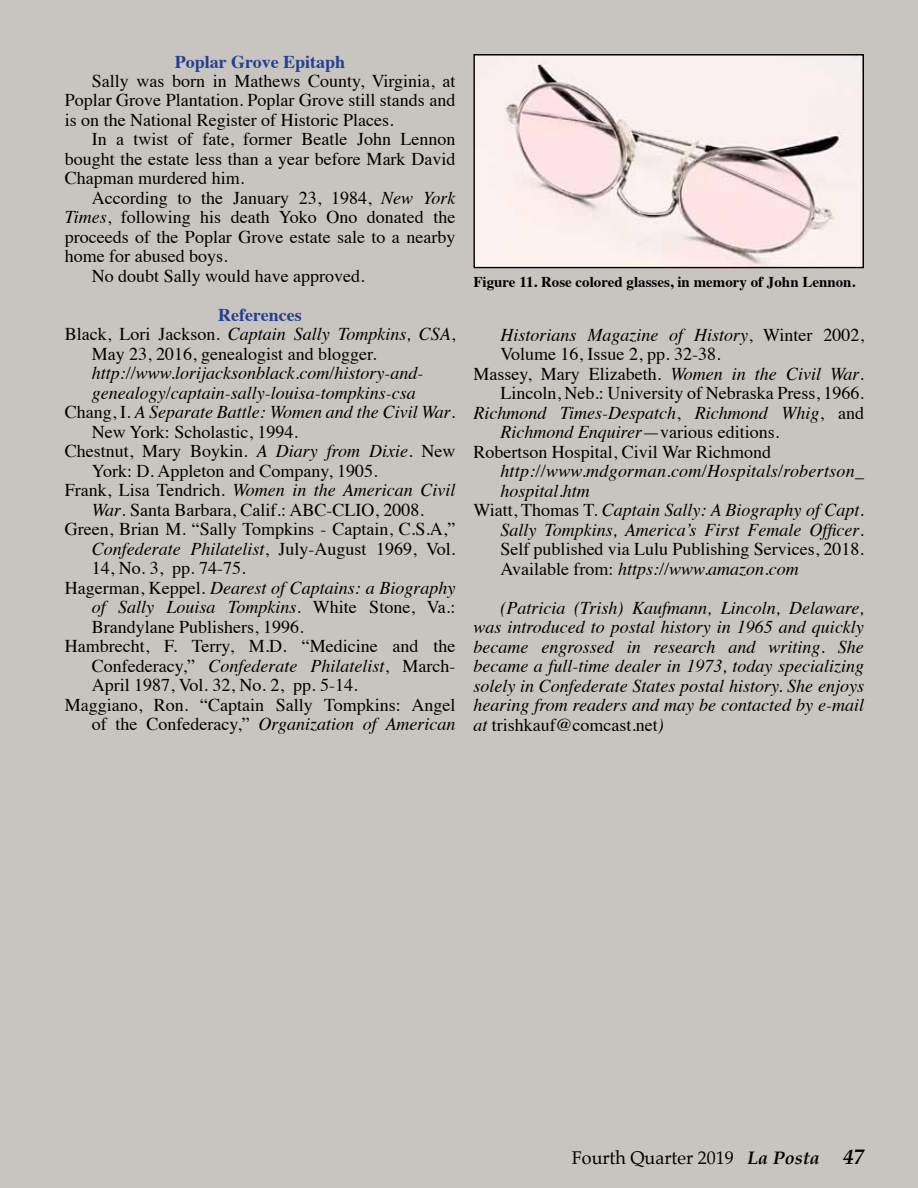
<style>
.page{position:relative;width:918px;height:1188px;background:#c8c5c0}
.page>*{position:absolute;margin:0;border:0;box-sizing:border-box;transform-origin:0 0}
.t1{font:18px/19.5px "Times";color:#000;text-align:justify}
.t2{font:italic 18px/19.5px "Times";color:#000;text-align:justify}
.t3{font:18px "Palatino";color:#000}
.t4{font:700 18px "Times";color:#25408f}
.t5{font:700 15px "Times";color:#000}
.s1{font-style:italic}
.s2{font-style:normal}
.s3{font-weight:700;font-style:italic}
.s4{font-weight:700;font-style:italic;font-size:21px}
</style>
<div class="page">
<img style="left:476px;top:57px;width:385px;height:208px">
<div style="left:473px;top:54px;width:391px;height:214px;border:2px solid #000"></div>
<p class="t4" style="left:175px;top:44px;width:172px">Poplar Grove Epitaph</p>
<p class="t1" style="left:65px;top:70px;width:392px;text-indent:27px">Sally was born in Mathews County, Virginia, at Poplar Grove Plantation. Poplar Grove still stands and is on the National Register of Historic Places.</p>
<p class="t1" style="left:65px;top:128px;width:392px;text-indent:27px">In a twist of fate, former Beatle John Lennon bought the estate less than a year before Mark David Chapman murdered him.</p>
<p class="t1" style="left:92px;top:187px;width:365px">According to the January 23, 1984, <span class="s1">New York</span></p>
<p class="t1" style="left:65px;top:206px;width:392px"><span class="s1">Times</span>, following his death Yoko Ono donated the</p>
<p class="t1" style="left:65px;top:226px;width:392px">proceeds of the Poplar Grove estate sale to a nearby</p>
<p class="t1" style="left:65px;top:245px;width:164px">home for abused boys.</p>
<p class="t1" style="left:92px;top:265px;width:274px">No doubt Sally would have approved.</p>
<p class="t4" style="left:218px;top:298px;width:85px">References</p>
<p class="t2" style="left:65px;top:324px;width:392px"><span class="s2">Black, Lori Jackson.</span> Captain Sally Tompkins, CSA<span class="s2">,</span></p>
<p class="t1" style="left:92px;top:343px;width:286px">May 23, 2016, genealogist and blogger.</p>
<p class="t2" style="left:92px;top:363px;width:333px">http://www.lorijacksonblack.com/history-and-</p>
<p class="t2" style="left:92px;top:382px;width:325px">genealogy/captain-sally-louisa-tompkins-csa</p>
<p class="t2" style="left:65px;top:402px;width:392px"><span class="s2">Chang, I.</span> A Separate Battle: Women and the Civil War<span class="s2">.</span></p>
<p class="t1" style="left:92px;top:421px;width:208px">New York: Scholastic, 1994.</p>
<p class="t1" style="left:65px;top:440px;width:392px">Chestnut, Mary Boykin. <span class="s1">A Diary from Dixie</span>. New</p>
<p class="t1" style="left:92px;top:460px;width:288px">York: D. Appleton and Company, 1905.</p>
<p class="t2" style="left:65px;top:480px;width:392px"><span class="s2">Frank, Lisa Tendrich.</span> Women in the American Civil</p>
<p class="t1" style="left:92px;top:499px;width:334px"><span class="s1">War</span>. Santa Barbara, Calif.: ABC-CLIO, 2008.</p>
<p class="t1" style="left:65px;top:518px;width:392px">Green, Brian M. “Sally Tompkins - Captain, C.S.A,”</p>
<p class="t2" style="left:92px;top:538px;width:365px">Confederate Philatelist<span class="s2">, July-August 1969, Vol.</span></p>
<p class="t1" style="left:92px;top:557px;width:155px">14, No. 3, pp. 74-75.</p>
<p class="t2" style="left:65px;top:577px;width:392px"><span class="s2">Hagerman, Keppel.</span> Dearest of Captains: a Biography</p>
<p class="t2" style="left:92px;top:596px;width:365px">of Sally Louisa Tompkins<span class="s2">. White Stone, Va.:</span></p>
<p class="t1" style="left:92px;top:616px;width:213px">Brandylane Publishers, 1996.</p>
<p class="t1" style="left:65px;top:635px;width:392px">Hambrecht, F. Terry, M.D. “Medicine and the</p>
<p class="t2" style="left:92px;top:655px;width:365px"><span class="s2">Confederacy,”</span> Confederate Philatelist<span class="s2">, March-</span></p>
<p class="t1" style="left:92px;top:674px;width:267px">April 1987, Vol. 32, No. 2, pp. 5-14.</p>
<p class="t1" style="left:65px;top:693px;width:392px">Maggiano, Ron. “Captain Sally Tompkins: Angel</p>
<p class="t2" style="left:92px;top:713px;width:365px"><span class="s2">of the Confederacy,”</span> Organization of American</p>
<p class="t5" style="left:473px;top:267px;width:383px">Figure 11. Rose colored glasses, in memory of John Lennon.</p>
<p class="t2" style="left:500px;top:324px;width:365px">Historians Magazine of History<span class="s2">, Winter 2002,</span></p>
<p class="t1" style="left:500px;top:343px;width:222px">Volume 16, Issue 2, pp. 32-38.</p>
<p class="t1" style="left:473px;top:362px;width:392px">Massey, Mary Elizabeth. <span class="s1">Women in the Civil War</span>.</p>
<p class="t1" style="left:500px;top:382px;width:365px">Lincoln, Neb.: University of Nebraska Press, 1966.</p>
<p class="t2" style="left:473px;top:402px;width:392px">Richmond Times-Despatch<span class="s2">,</span> Richmond Whig<span class="s2">, and</span></p>
<p class="t1" style="left:500px;top:421px;width:280px"><span class="s1">Richmond Enquirer</span>—various editions.</p>
<p class="t1" style="left:473px;top:440px;width:299px">Robertson Hospital, Civil War Richmond</p>
<p class="t2" style="left:500px;top:460px;width:365px">http://www.mdgorman.com/Hospitals/robertson_</p>
<p class="t2" style="left:500px;top:480px;width:91px">hospital.htm</p>
<p class="t2" style="left:473px;top:499px;width:392px"><span class="s2">Wiatt, Thomas T.</span> Captain Sally: A Biography of Capt.</p>
<p class="t2" style="left:500px;top:519px;width:365px">Sally Tompkins, America’s First Female Officer<span class="s2">.</span></p>
<p class="t1" style="left:500px;top:538px;width:365px">Self published via Lulu Publishing Services, 2018.</p>
<p class="t2" style="left:500px;top:558px;width:300px"><span class="s2">Available from:</span> https://www.amazon.com</p>
<p class="t2" style="left:473px;top:597px;width:392px;text-indent:27px">(Patricia (Trish) Kaufmann, Lincoln, Delaware, was introduced to postal history in 1965 and quickly became engrossed in research and writing. She became a full-time dealer in 1973, today specializing solely in Confederate States postal history. She enjoys hearing from readers and may be contacted by e-mail at <span class="s2">trishkauf@comcast.net</span>)</p>
<p class="t3" style="left:572px;top:1143px;width:294px">Fourth Quarter 2019 <span class="s3">La Posta</span> <span class="s4">47</span></p>
<p class="t3" style="left:575px;top:1144px;width:294px">Fourth Quarter 2019 <span class="s3">La Posta</span> <span class="s4">47</span></p>
</div>
